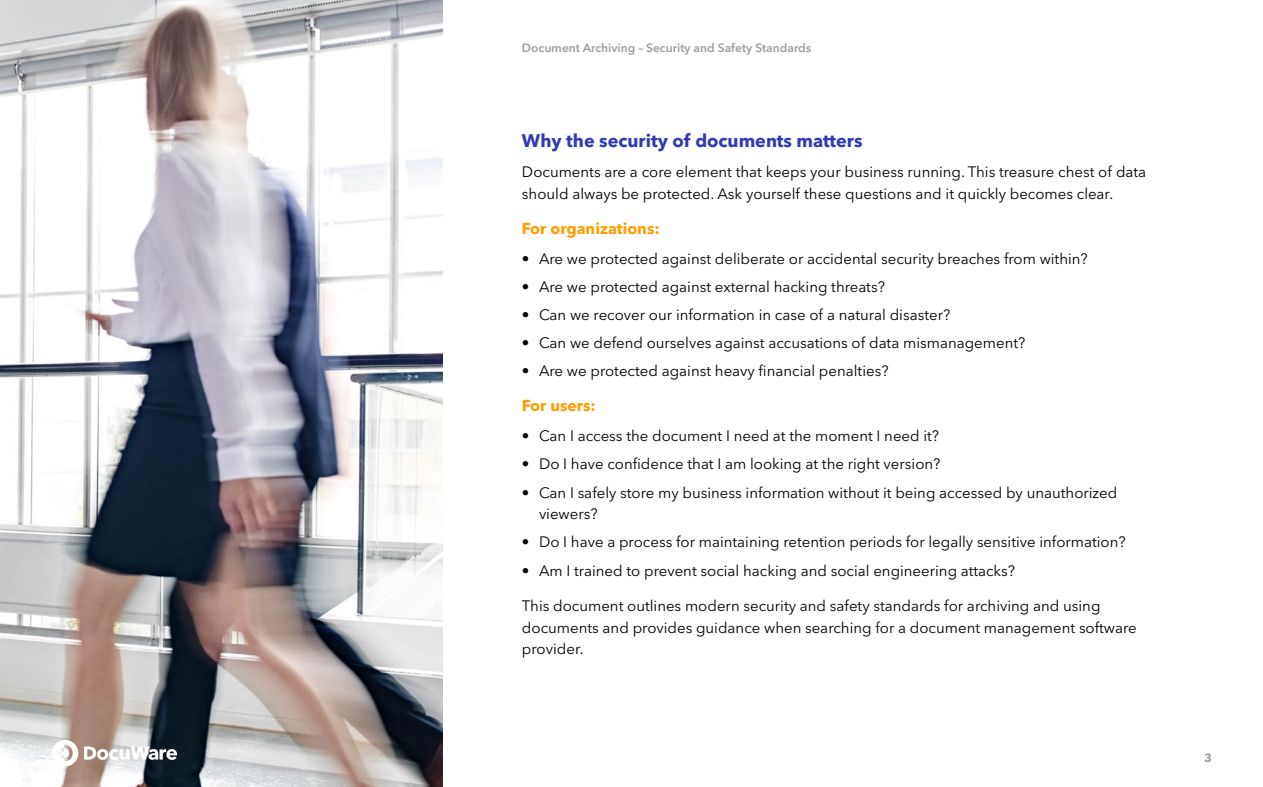
<style>
.page{position:relative;width:1263px;height:787px;background:#fff}
.page>*{position:absolute;margin:0;border:0;box-sizing:border-box;transform-origin:0 0}
.t1{font:700 18px "Avenir Next LT Pro";color:#303ab2}
.t2{font:700 15.75px "Avenir Next LT Pro";color:#ff9d00}
.t3{font:15px/21.8px "Avenir Next LT Pro";color:#000}
.t4{font:600 12px "Avenir Next LT Pro";color:#9e9e9e}
.t5{font:700 12px "Avenir Next LT Pro";color:#9e9e9e}
</style>
<div class="page">
<img style="left:0;top:0;width:442px;height:787px">
<svg style="left:52px;top:739px;width:26px;height:27px"></svg>
<svg style="left:84px;top:746px;width:93px;height:14px"></svg>
<p class="t4" style="left:522px;top:40px;width:291px">Document Archiving – Security and Safety Standards</p>
<p class="t1" style="left:522px;top:130px;width:342px">Why the security of documents matters</p>
<p class="t3" style="left:522px;top:161px;width:626px">Documents are a core element that keeps your business running. This treasure chest of data should always be protected. Ask yourself these questions and it quickly becomes clear.</p>
<p class="t2" style="left:522px;top:218px;width:139px">For organizations:</p>
<p class="t3" style="left:522px;top:248px;width:567px">• Are we protected against deliberate or accidental security breaches from within?</p>
<p class="t3" style="left:522px;top:276px;width:364px">• Are we protected against external hacking threats?</p>
<p class="t3" style="left:522px;top:304px;width:430px">• Can we recover our information in case of a natural disaster?</p>
<p class="t3" style="left:522px;top:332px;width:505px">• Can we defend ourselves against accusations of data mismanagement?</p>
<p class="t3" style="left:522px;top:360px;width:368px">• Are we protected against heavy financial penalties?</p>
<p class="t2" style="left:522px;top:396px;width:75px">For users:</p>
<p class="t3" style="left:522px;top:425px;width:419px">• Can I access the document I need at the moment I need it?</p>
<p class="t3" style="left:522px;top:453px;width:420px">• Do I have confidence that I am looking at the right version?</p>
<p class="t3" style="left:539px;top:481px;width:580px;text-indent:-17px">• Can I safely store my business information without it being accessed by unauthorized viewers?</p>
<p class="t3" style="left:522px;top:531px;width:605px">• Do I have a process for maintaining retention periods for legally sensitive information?</p>
<p class="t3" style="left:522px;top:559px;width:495px">• Am I trained to prevent social hacking and social engineering attacks?</p>
<p class="t3" style="left:522px;top:594px;width:616px">This document outlines modern security and safety standards for archiving and using documents and provides guidance when searching for a document management software provider.</p>
<p class="t5" style="left:1204px;top:750px;width:9px">3</p>
</div>
